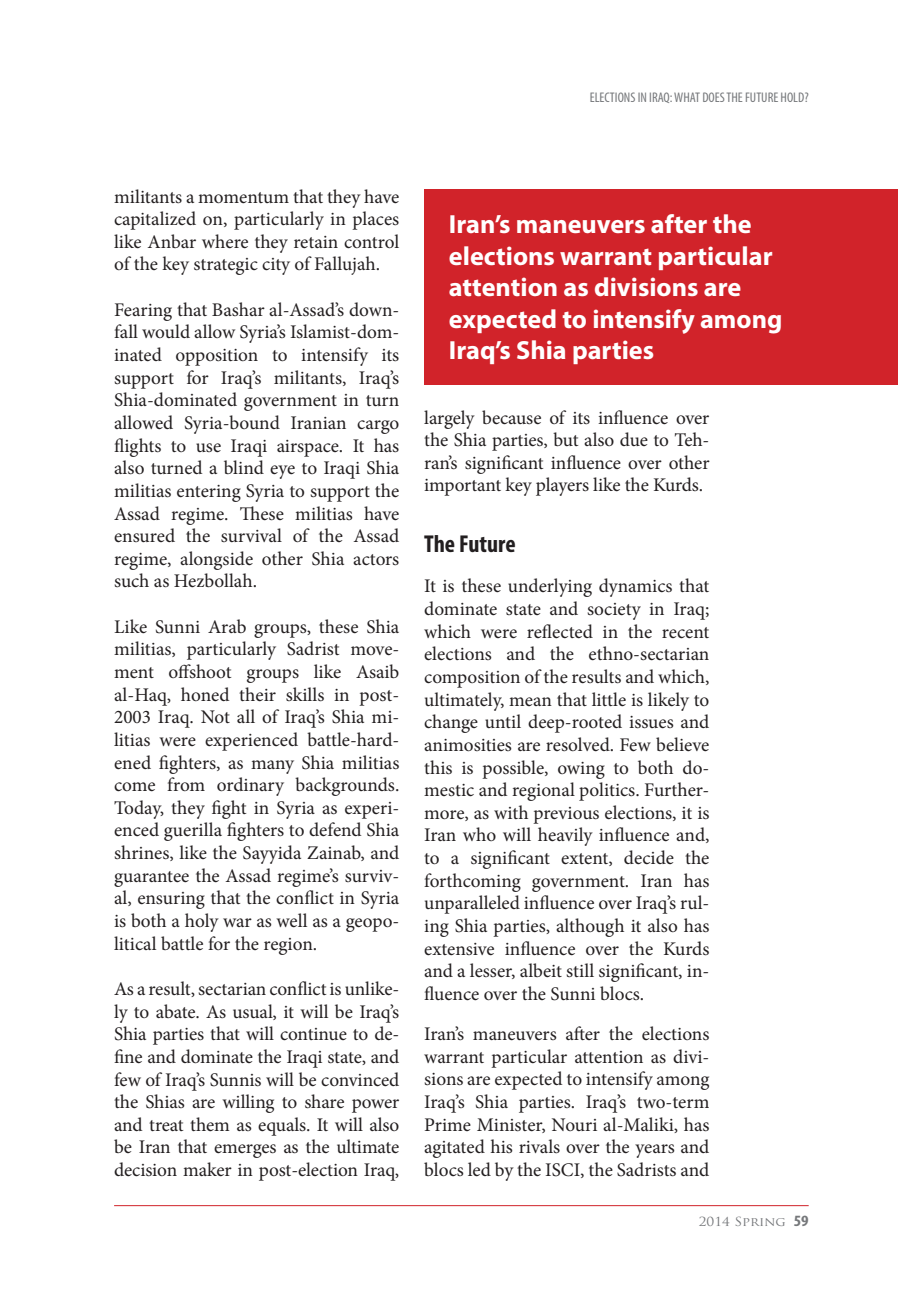
<style>
.page{position:relative;width:898px;height:1290px;background:#fff}
.page>*{position:absolute;margin:0;border:0;box-sizing:border-box;transform-origin:0 0}
.t1{font:700 26.25px/31.5px "Myriad Pro";color:#fff}
.t2{font:700 condensed 24.5px "Myriad Pro";color:#231f20}
.t3{font:19.25px/22.6px "Minion Pro";letter-spacing:-.005em;color:#231f20;text-align:justify}
.t4{font:condensed 14px "Myriad Pro";color:#76787b}
.t5{font:12.25px "Trajan Pro";color:#76787b;scale:1.11 1}
.s1{font-family:"Myriad Pro";font-weight:700;font-stretch:condensed;font-size:15.75px}
</style>
<div class="page">
<hr style="left:114px;top:1205px;width:695px;height:1px;background:#d1232a">
<div style="left:424px;top:189px;width:474px;height:195px;background:#d1232a"></div>
<p class="t4" style="left:590px;top:89px;width:220px">ELECTIONS IN IRAQ: WHAT DOES THE FUTURE HOLD?</p>
<p class="t3" style="left:114px;top:185px;width:287px">militants a momentum that they have capitalized on, particularly in places like Anbar where they retain control of the key strategic city of Fallujah.</p>
<p class="t3" style="left:114px;top:298px;width:287px">Fearing that Bashar al-Assad’s down&shy;fall would allow Syria’s Islamist-dom&shy;inated opposition to intensify its support for Iraq’s militants, Iraq’s Shia-dominated government in turn allowed Syria-bound Iranian cargo flights to use Iraqi airspace. It has also turned a blind eye to Iraqi Shia militias entering Syria to support the Assad regime. These militias have ensured the survival of the Assad regime, alongside other Shia actors such as Hezbollah.</p>
<p class="t3" style="left:114px;top:615px;width:287px">Like Sunni Arab groups, these Shia militias, particularly Sadrist move&shy;ment offshoot groups like Asaib al-Haq, honed their skills in post-2003 Iraq. Not all of Iraq’s Shia mi&shy;litias were experienced battle-hard&shy;ened fighters, as many Shia militias come from ordinary backgrounds.<br>Today, they fight in Syria as experi&shy;enced guerilla fighters to defend Shia shrines, like the Sayyida Zainab, and guarantee the Assad regime’s surviv&shy;al, ensuring that the conflict in Syria is both a holy war as well as a geopo&shy;litical battle for the region.</p>
<p class="t3" style="left:114px;top:977px;width:287px">As a result, sectarian conflict is unlike&shy;ly to abate. As usual, it will be Iraq’s Shia parties that will continue to de&shy;fine and dominate the Iraqi state, and few of Iraq’s Sunnis will be convinced the Shias are willing to share power and treat them as equals. It will also be Iran that emerges as the ultimate decision maker in post-election Iraq,</p>
<h1 class="t1" style="left:449px;top:208px;width:335px">Iran’s maneuvers after the elections warrant particular attention as divisions are expected to intensify among<br>Iraq’s Shia parties</h1>
<p class="t3" style="left:424px;top:406px;width:287px">largely because of its influence over the Shia parties, but also due to Teh&shy;ran’s significant influence over other important key players like the Kurds.</p>
<p class="t2" style="left:424px;top:529px;width:93px">The Future</p>
<p class="t3" style="left:424px;top:575px;width:287px">It is these underlying dynamics that dominate state and society in Iraq; which were reflected in the recent elections and the ethno-sectarian composition of the results and which, ultimately, mean that little is likely to change until deep-rooted issues and animosities are resolved. Few believe this is possible, owing to both do&shy;mestic and regional politics. Further&shy;more, as with previous elections, it is Iran who will heavily influence and, to a significant extent, decide the forthcoming government. Iran has unparalleled influence over Iraq’s rul&shy;ing Shia parties, although it also has extensive influence over the Kurds and a lesser, albeit still significant, in&shy;fluence over the Sunni blocs.</p>
<p class="t3" style="left:424px;top:1023px;width:287px">Iran’s maneuvers after the elections warrant particular attention as divi&shy;sions are expected to intensify among Iraq’s Shia parties. Iraq’s two-term Prime Minister, Nouri al-Maliki, has agitated his rivals over the years and blocs led by the ISCI, the Sadrists and</p>
<p class="t5" style="left:699px;top:1213px;width:101px">2014 Sprıng <span class="s1">59</span></p>
</div>
